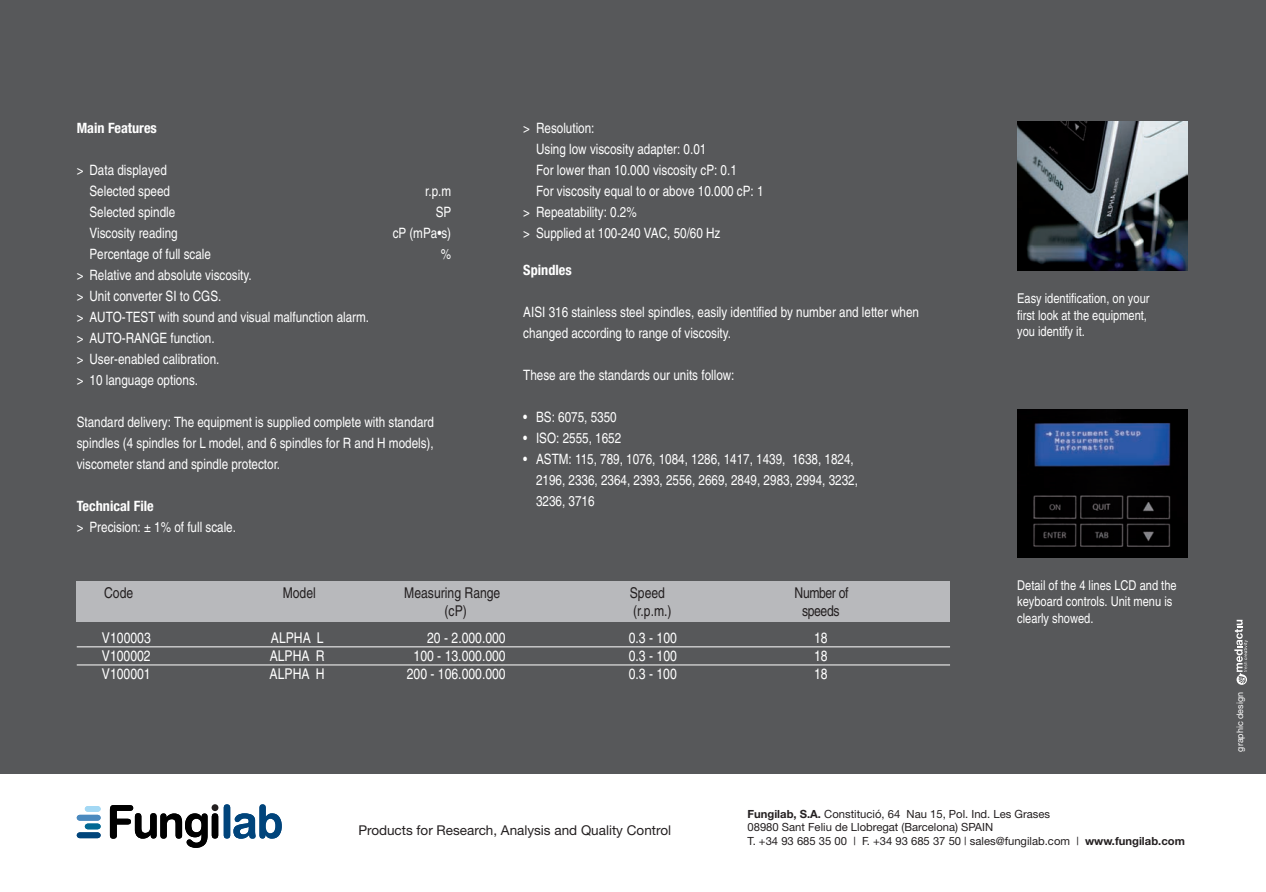
<style>
.page{position:relative;width:1266px;height:892px;background:#fff}
.page>*{position:absolute;margin:0;border:0;box-sizing:border-box;transform-origin:0 0}
.t1{font:condensed 14.85px "Helvetica";color:#fff}
.t2{font:condensed 14.85px "Helvetica";color:#231f20}
.t3{font:condensed 14.85px "Helvetica";letter-spacing:-.025em;color:#231f20}
.t4{font:condensed 14.25px/21px "Helvetica";color:#fff}
.t5{font:700 condensed 14.25px "Helvetica Neue";color:#fff}
.t6{font:condensed 13.5px/16.5px "Helvetica";color:#fff}
.t7{font:13.5px "Helvetica Neue";color:#231f20}
.t8{font:11.25px/13.5px "Helvetica Neue";color:#231f20}
.t9{font:9px "Helvetica Neue";color:#fff}
.s1{font-weight:700}
</style>
<div class="page">
<div style="left:0;top:0;width:1265px;height:892px;background:#57585a"></div>
<img style="left:1017px;top:409px;width:169px;height:149px">
<div style="left:0;top:774px;width:1265px;height:118px;background:#fff"></div>
<img style="left:1017px;top:122px;width:170px;height:149px">
<div style="left:85px;top:823px;width:16px;height:6px;background:#006893;border-radius:3px"></div>
<div style="left:77px;top:832px;width:24px;height:6px;background:#00447b;border-radius:3px"></div>
<div style="left:85px;top:806px;width:16px;height:5px;background:#a3d8f4;border-radius:3px"></div>
<div style="left:77px;top:814px;width:24px;height:6px;background:#4a89be;border-radius:3px"></div>
<svg style="left:110px;top:804px;width:108px;height:43px"></svg>
<svg style="left:224px;top:804px;width:58px;height:34px"></svg>
<div style="left:77px;top:581px;width:872px;height:40px;background:#b8b9bc"></div>
<hr style="left:77px;top:646px;width:872px;height:1px;background:#fff">
<hr style="left:77px;top:664px;width:872px;height:1px;background:#fff">
<svg style="left:1234px;top:619px;width:13px;height:66px"></svg>
<p class="t5" style="left:77px;top:119px;width:82px">Main Features</p>
<p class="t4" style="left:77px;top:159px;width:95px;text-align:right">&gt; Data displayed<br>Selected speed</p>
<p class="t4" style="left:425px;top:180px;width:27px">r.p.m</p>
<p class="t4" style="left:89px;top:201px;width:87px">Selected spindle</p>
<p class="t4" style="left:435px;top:201px;width:17px">SP</p>
<p class="t4" style="left:89px;top:222px;width:90px">Viscosity reading</p>
<p class="t4" style="left:392px;top:222px;width:60px">cP (mPa•s)</p>
<p class="t4" style="left:89px;top:243px;width:123px">Percentage of full scale</p>
<p class="t4" style="left:440px;top:243px;width:12px">%</p>
<p class="t4" style="left:77px;top:264px;width:294px">&gt; Relative and absolute viscosity.<br>&gt; Unit converter SI to CGS.<br>&gt; AUTO-TEST with sound and visual malfunction alarm. &gt; AUTO-RANGE function.<br>&gt; User-enabled calibration.<br>&gt; 10 language options.</p>
<p class="t4" style="left:77px;top:411px;width:359px;text-align:justify">Standard delivery: The equipment is supplied complete with standard spindles (4 spindles for L model, and 6 spindles for R and H models), viscometer stand and spindle protector.</p>
<p class="t5" style="left:77px;top:497px;width:78px">Technical File</p>
<p class="t4" style="left:77px;top:516px;width:161px">&gt; Precision: ± 1% of full scale.</p>
<p class="t4" style="left:523px;top:117px;width:73px">&gt; Resolution:</p>
<p class="t4" style="left:536px;top:138px;width:172px">Using low viscosity adapter: 0.01</p>
<p class="t4" style="left:536px;top:159px;width:202px">For lower than 10.000 viscosity cP: 0.1</p>
<p class="t4" style="left:536px;top:180px;width:229px">For viscosity equal to or above 10.000 cP: 1</p>
<p class="t4" style="left:523px;top:201px;width:115px">&gt; Repeatability: 0.2%</p>
<p class="t4" style="left:523px;top:222px;width:199px">&gt; Supplied at 100-240 VAC, 50/60 Hz</p>
<p class="t5" style="left:523px;top:261px;width:50px">Spindles</p>
<p class="t4" style="left:523px;top:301px;width:397px">AISI 316 stainless steel spindles, easily identified by number and letter when changed according to range of viscosity.</p>
<p class="t4" style="left:523px;top:364px;width:213px">These are the standards our units follow:</p>
<p class="t4" style="left:523px;top:406px;width:95px">• BS: 6075, 5350</p>
<p class="t4" style="left:523px;top:427px;width:99px">• ISO: 2555, 1652</p>
<p class="t4" style="left:536px;top:448px;width:323px;text-indent:-13px">• ASTM: 115, 789, 1076, 1084, 1286, 1417, 1439, 1638, 1824,<br>2196, 2336, 2364, 2393, 2556, 2669, 2849, 2983, 2994, 3232,<br>3236, 3716</p>
<p class="t2" style="left:104px;top:584px;width:31px">Code</p>
<p class="t2" style="left:283px;top:584px;width:35px">Model</p>
<p class="t2" style="left:404px;top:584px;width:98px">Measuring Range</p>
<p class="t2" style="left:629px;top:584px;width:37px">Speed</p>
<p class="t3" style="left:794px;top:584px;width:55px">Number of</p>
<p class="t2" style="left:444px;top:601px;width:24px">(cP)</p>
<p class="t2" style="left:633px;top:601px;width:40px">(r.p.m.)</p>
<p class="t2" style="left:802px;top:601px;width:39px">speeds</p>
<p class="t1" style="left:102px;top:629px;width:50px">V100003</p>
<p class="t1" style="left:271px;top:629px;width:54px">ALPHA L</p>
<p class="t1" style="left:427px;top:629px;width:80px">20 - 2.000.000</p>
<p class="t1" style="left:628px;top:629px;width:50px">0.3 - 100</p>
<p class="t1" style="left:814px;top:629px;width:15px">18</p>
<p class="t1" style="left:102px;top:647px;width:50px">V100002</p>
<p class="t1" style="left:269px;top:647px;width:56px">ALPHA R</p>
<p class="t1" style="left:413px;top:647px;width:94px">100 - 13.000.000</p>
<p class="t1" style="left:628px;top:647px;width:50px">0.3 - 100</p>
<p class="t1" style="left:814px;top:647px;width:15px">18</p>
<p class="t1" style="left:102px;top:665px;width:50px">V100001</p>
<p class="t1" style="left:269px;top:665px;width:56px">ALPHA H</p>
<p class="t1" style="left:407px;top:665px;width:100px">200 - 106.000.000</p>
<p class="t1" style="left:628px;top:665px;width:50px">0.3 - 100</p>
<p class="t1" style="left:814px;top:665px;width:15px">18</p>
<p class="t6" style="left:1016px;top:290px;width:134px">Easy identification, on your first look at the equipment, you identify it.</p>
<p class="t6" style="left:1017px;top:576px;width:161px">Detail of the 4 lines LCD and the keyboard controls. Unit menu is clearly showed.</p>
<p class="t7" style="left:358px;top:822px;width:314px">Products for Research, Analysis and Quality Control</p>
<p class="t8" style="left:747px;top:806px;width:439px"><span class="s1">Fungilab, S.A.</span> Constitució, 64 Nau 15, Pol. Ind. Les Grases<br>08980 Sant Feliu de Llobregat (Barcelona) SPAIN<br>T. +34 93 685 35 00 | F. +34 93 685 37 50 | sales@fungilab.com | <span class="s1">www.fungilab.com</span></p>
<p class="t9" style="left:1234px;top:751px;width:61px;rotate:-90deg">graphic design</p>
</div>
